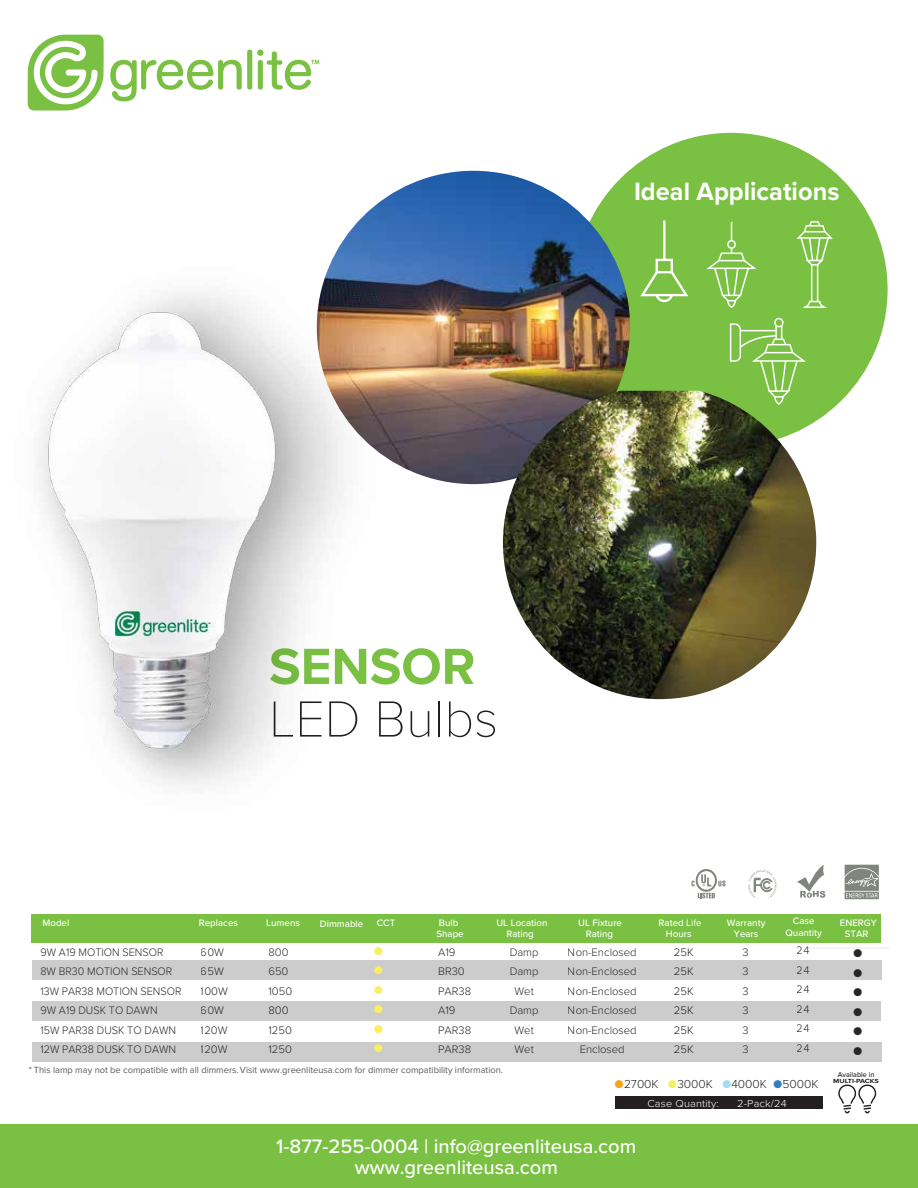
<style>
.page{position:relative;width:918px;height:1188px;background:#fff}
.page>*{position:absolute;margin:0;border:0;box-sizing:border-box;transform-origin:0 0}
.t1{font:100 52.65px "Proxima Nova T";color:#231f20}
.t2{font:700 52.65px "Proxima Nova";color:#7ac143}
.t3{font:700 25.95px "Proxima Nova";color:#fff}
.t4{font:500 20.1px/20.5px "Proxima Nova";color:#fff;text-align:center}
.t5{font:13.5px/19.5px "Proxima Nova";color:#232020;text-align:justify}
.t6{font:13.5px "Proxima Nova";color:#f9ef61}
.t7{font:300 12px "Proxima Nova";color:#231f20}
.t8{font:300 11.25px/19.5px "Proxima Nova";color:#232020}
.t9{font:300 11.25px/19.5px "Proxima Nova";color:#232020;scale:.96 1}
.t10{font:300 10.5px "Proxima Nova";letter-spacing:.015em;color:#fff;scale:1.05 1}
.t11{font:500 9.75px/11.6px "Proxima Nova";color:#fff;text-align:center}
.t12{font:9.3px "Proxima Nova";color:#595a5c}
.t13{font:500 7.35px "Proxima Nova";color:#231f20}
.t14{font:700 6.15px "Proxima Nova";color:#231f20;scale:1.18 1}
.s1{font-weight:400}
.s2{font-weight:400;font-size:13.5px;color:#f9a11e}
.s3{font-weight:400;font-size:13.5px;color:#f9ef61}
.s4{font-weight:400;font-size:13.5px;color:#a0ddf6}
.s5{font-weight:400;font-size:13.5px;color:#317ec2}
</style>
<div class="page">
<div style="left:574px;top:133px;width:314px;height:313px;background:#7ac143;border-radius:50%"></div>
<div style="left:0;top:1124px;width:918px;height:64px;background:#7ac143"></div>
<div style="left:247px;top:50px;width:5px;height:40px;background:#7ac143;border-radius:3px"></div>
<svg style="left:257px;top:50px;width:63px;height:40px"></svg>
<svg style="left:28px;top:35px;width:214px;height:76px"></svg>
<svg style="left:640px;top:269px;width:49px;height:34px"></svg>
<div style="left:656px;top:259px;width:17px;height:14px;border:2px solid #fff"></div>
<hr style="left:663px;top:220px;width:3px;height:40px;background:#fff">
<svg style="left:691px;top:869px;width:34px;height:29px"></svg>
<svg style="left:748px;top:870px;width:29px;height:29px"></svg>
<svg style="left:797px;top:865px;width:28px;height:33px"></svg>
<svg style="left:845px;top:865px;width:34px;height:34px"></svg>
<div style="left:615px;top:1097px;width:208px;height:12px;background:#231f20"></div>
<div style="left:32px;top:914px;width:849px;height:29px;background:#7ac143"></div>
<div style="left:32px;top:1042px;width:849px;height:20px;background:#ccc"></div>
<div style="left:32px;top:1001px;width:849px;height:20px;background:#ccc"></div>
<div style="left:32px;top:960px;width:849px;height:20px;background:#ccc"></div>
<svg style="left:838px;top:1084px;width:38px;height:30px"></svg>
<img style="left:31px;top:171px;width:507px;height:747px">
<img style="left:317px;top:171px;width:313px;height:313px;border-radius:157px">
<img style="left:503px;top:391px;width:313px;height:308px">
<div style="left:774px;top:318px;width:10px;height:9px;border:1px solid #fff;border-radius:50%"></div>
<svg style="left:729px;top:323px;width:79px;height:83px"></svg>
<div style="left:727px;top:240px;width:9px;height:9px;border:1px solid #fff;border-radius:50%"></div>
<svg style="left:706px;top:248px;width:51px;height:61px"></svg>
<svg style="left:731px;top:222px;width:1px;height:19px"></svg>
<svg style="left:796px;top:221px;width:37px;height:45px"></svg>
<hr style="left:817px;top:265px;width:1px;height:37px;background:#fff">
<hr style="left:811px;top:265px;width:1px;height:37px;background:#fff">
<svg style="left:802px;top:300px;width:25px;height:8px"></svg>
<h2 class="t3" style="left:634px;top:172px;width:207px">Ideal Applications</h2>
<h1 class="t2" style="left:269px;top:627px;width:208px">SENSOR</h1>
<h1 class="t1" style="left:269px;top:680px;width:231px">LED Bulbs</h1>
<p class="t11" style="left:320px;top:918px;width:45px">Dimmable</p>
<p class="t11" style="left:786px;top:915px;width:38px">Case<br>Quantity</p>
<p class="t8" style="left:797px;top:940px;width:14px;text-align:justify">24<br>24<br>24<br>24<br>24<br>24</p>
<p class="t11" style="left:43px;top:916px;width:28px">Model</p>
<p class="t11" style="left:496px;top:916px;width:52px">UL Location<br>Rating</p>
<p class="t11" style="left:377px;top:916px;width:20px">CCT</p>
<p class="t11" style="left:578px;top:916px;width:45px">UL Fixture<br>Rating</p>
<p class="t11" style="left:199px;top:916px;width:41px">Replaces</p>
<p class="t11" style="left:840px;top:916px;width:39px">ENERGY<br>STAR</p>
<p class="t11" style="left:266px;top:916px;width:35px">Lumens</p>
<p class="t11" style="left:659px;top:916px;width:44px">Rated <span class="s1">Life<br></span>Hours</p>
<p class="t11" style="left:727px;top:916px;width:40px">Warranty<br>Years</p>
<p class="t11" style="left:436px;top:916px;width:29px;text-align:left">Bulb<br>Shape</p>
<p class="t9" style="left:40px;top:942px;width:149px">9W A19 MOTION SENSOR<br>8W BR30 MOTION SENSOR<br>13W PAR38 MOTION SENSOR<br>9W A19 DUSK TO DAWN<br>15W PAR38 DUSK TO DAWN<br>12W PAR38 DUSK TO DAWN</p>
<p class="t8" style="left:201px;top:942px;width:29px">60W<br>65W<br>100W<br>60W<br>120W<br>120W</p>
<p class="t8" style="left:268px;top:942px;width:25px">800<br>650<br>1050<br>800<br>1250<br>1250</p>
<p class="t8" style="left:438px;top:942px;width:35px">A19<br>BR30<br>PAR38<br>A19<br>PAR38<br>PAR38</p>
<p class="t8" style="left:743px;top:942px;width:8px;text-align:justify">3<br>3<br>3<br>3<br>3<br>3</p>
<p class="t8" style="left:568px;top:942px;width:70px;text-align:center">Non-Enclosed<br>Non-Enclosed<br>Non-Enclosed<br>Non-Enclosed<br>Non-Enclosed<br>Enclosed</p>
<p class="t8" style="left:674px;top:942px;width:21px;text-align:justify">25K 25K 25K 25K 25K 25K</p>
<p class="t8" style="left:510px;top:942px;width:31px;text-align:center">Damp<br>Damp<br>Wet<br>Damp<br>Wet<br>Wet</p>
<p class="t5" style="left:853px;top:942px;width:11px">● ● ● ● ● ●</p>
<p class="t6" style="left:374px;top:960px;width:11px">●</p>
<p class="t6" style="left:374px;top:999px;width:11px">●</p>
<p class="t6" style="left:374px;top:1038px;width:11px">●</p>
<p class="t12" style="left:29px;top:1063px;width:476px">* This lamp may not be compatible with all dimmers.Visit www.greenliteusa.com for dimmer compatibility information.</p>
<p class="t7" style="left:615px;top:1075px;width:205px"><span class="s2">●</span>2700K <span class="s3">●</span>3000K <span class="s4">●</span>4000K <span class="s5">●</span>5000K</p>
<p class="t10" style="left:647px;top:1095px;width:70px">Case Quantity:</p>
<p class="t10" style="left:737px;top:1095px;width:49px">2-Pack/24</p>
<h3 class="t4" style="left:276px;top:1135px;width:362px">1-877-255-0004 | info@greenliteusa.com www.greenliteusa.com</h3>
<p class="t13" style="left:838px;top:1069px;width:38px">Available in</p>
<p class="t14" style="left:833px;top:1076px;width:40px">MULTI-PACKS</p>
</div>
